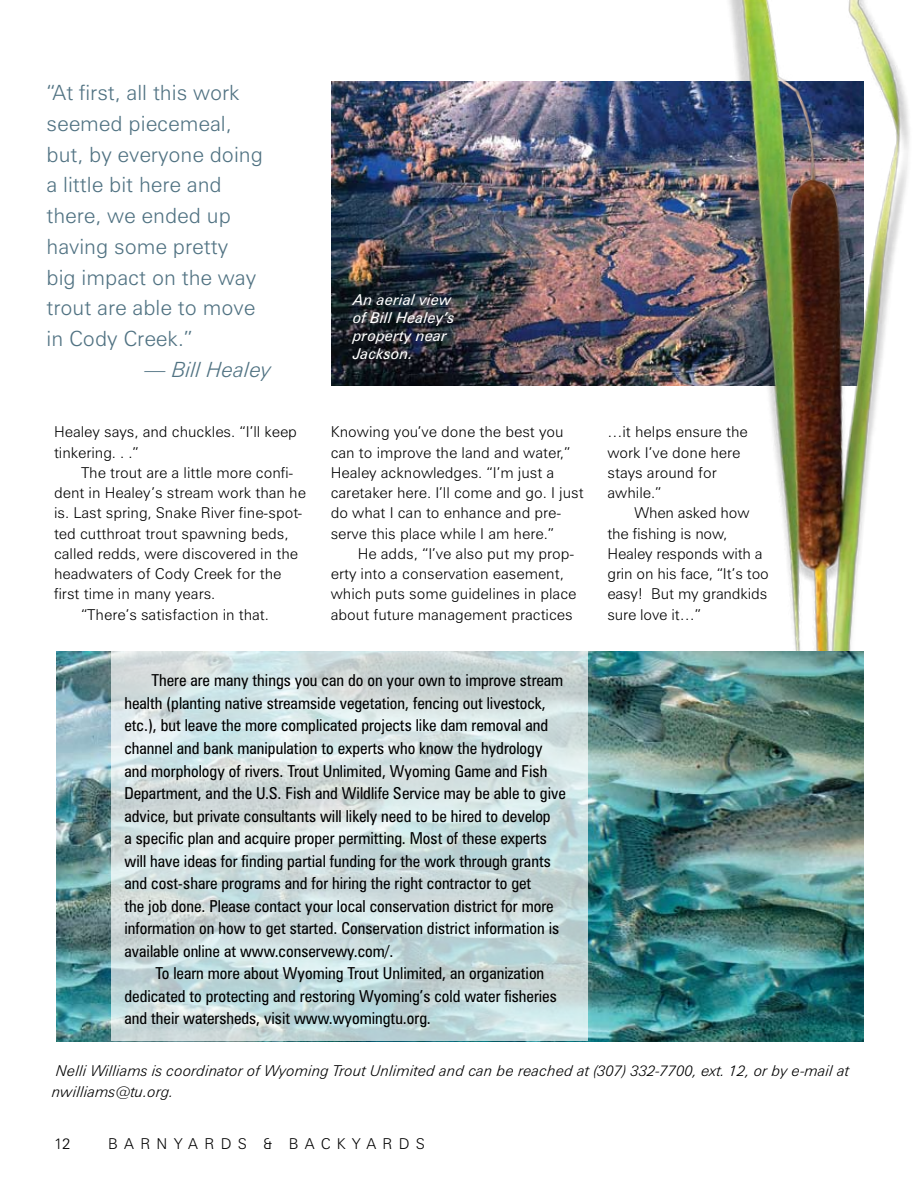
<style>
.page{position:relative;width:918px;height:1188px;background:#fff}
.page>*{position:absolute;margin:0;border:0;box-sizing:border-box;transform-origin:0 0}
.t1{font:300 21px/30.8px "Zurich BT";color:#507282}
.t2{font:italic 300 21px "Zurich BT";color:#507282}
.t3{font:condensed 16.5px/22.5px "Zurich BT";color:#000}
.t4{font:300 15px/20.2px "Zurich BT";color:#000}
.t5{font:italic 300 15px/21px "Zurich BT";color:#000}
.t6{font:italic 15px/18px "Zurich BT";color:#fff}
.t7{font:300 15px "Zurich BT";letter-spacing:.42em;color:#000}
</style>
<div class="page">
<img style="left:332px;top:81px;width:218px;height:305px">
<img style="left:550px;top:0;width:360px;height:669px">
<img style="left:56px;top:651px;width:807px;height:390px">
<svg style="left:111px;top:651px;width:477px;height:390px;background:#cdddde"></svg>
<p class="t1" style="left:46px;top:77px;width:218px">“At first, all this work seemed piecemeal, but, by everyone doing a little bit here and there, we ended up having some pretty<br>big impact on the way trout are able to move in Cody Creek.”</p>
<p class="t2" style="left:145px;top:357px;width:128px">— Bill Healey</p>
<p class="t4" style="left:54px;top:422px;width:245px">Healey says, and chuckles. “I’ll keep tinkering. . .”</p>
<p class="t4" style="left:81px;top:462px;width:213px">The trout are a little more confi-</p>
<p class="t4" style="left:54px;top:483px;width:253px">dent in Healey’s stream work than he</p>
<p class="t4" style="left:54px;top:503px;width:250px">is. Last spring, Snake River fine-spot-</p>
<p class="t4" style="left:54px;top:523px;width:236px">ted cutthroat trout spawning beds,</p>
<p class="t4" style="left:54px;top:543px;width:246px">called redds, were discovered in the</p>
<p class="t4" style="left:54px;top:564px;width:229px">headwaters of Cody Creek for the</p>
<p class="t4" style="left:54px;top:584px;width:163px">first time in many years.</p>
<p class="t4" style="left:81px;top:604px;width:190px">“There’s satisfaction in that.</p>
<p class="t6" style="left:353px;top:290px;width:103px">An aerial view of Bill Healey’s property near<br>Jackson.</p>
<p class="t4" style="left:331px;top:422px;width:254px">Knowing you’ve done the best you can to improve the land and water,” Healey acknowledges. “I’m just a caretaker here. I’ll come and go. I just do what I can to enhance and pre&shy;serve this place while I am here.”</p>
<p class="t4" style="left:331px;top:543px;width:247px;text-indent:27px">He adds, “I’ve also put my prop&shy;erty into a conservation easement, which puts some guidelines in place about future management practices</p>
<p class="t3" style="left:125px;top:669px;width:443px;text-indent:27px">There are many things you can do on your own to improve stream health (planting native streamside vegetation, fencing out livestock, etc.), but leave the more complicated projects like dam removal and channel and bank manipulation to experts who know the hydrology and morphology of rivers. Trout Unlimited, Wyoming Game and Fish Department, and the U.S. Fish and Wildlife Service may be able to give advice, but private consultants will likely need to be hired to develop<br>a specific plan and acquire proper permitting. Most of these experts will have ideas for finding partial funding for the work through grants and cost-share programs and for hiring the right contractor to get<br>the job done. Please contact your local conservation district for more information on how to get started. Conservation district information is available online at www.conservewy.com/.</p>
<p class="t3" style="left:125px;top:962px;width:434px;text-indent:31px">To learn more about Wyoming Trout Unlimited, an organization dedicated to protecting and restoring Wyoming’s cold water fisheries and their watersheds, visit www.wyomingtu.org.</p>
<p class="t4" style="left:608px;top:422px;width:142px">…it helps ensure the work I’ve done here stays around for awhile.”</p>
<p class="t4" style="left:608px;top:503px;width:163px;text-indent:27px">When asked how the fishing is now,<br>Healey responds with a grin on his face, “It’s too easy! But my grandkids sure love it…”</p>
<p class="t5" style="left:52px;top:1060px;width:799px">Nelli Williams is coordinator of Wyoming Trout Unlimited and can be reached at (307) 332-7700, ext. 12, or by e-mail at nwilliams@tu.org.</p>
<p class="t4" style="left:54px;top:1133px;width:18px">12</p>
<p class="t7" style="left:108px;top:1134px;width:318px">BARNYARDS &amp; BACKYARDS</p>
</div>
